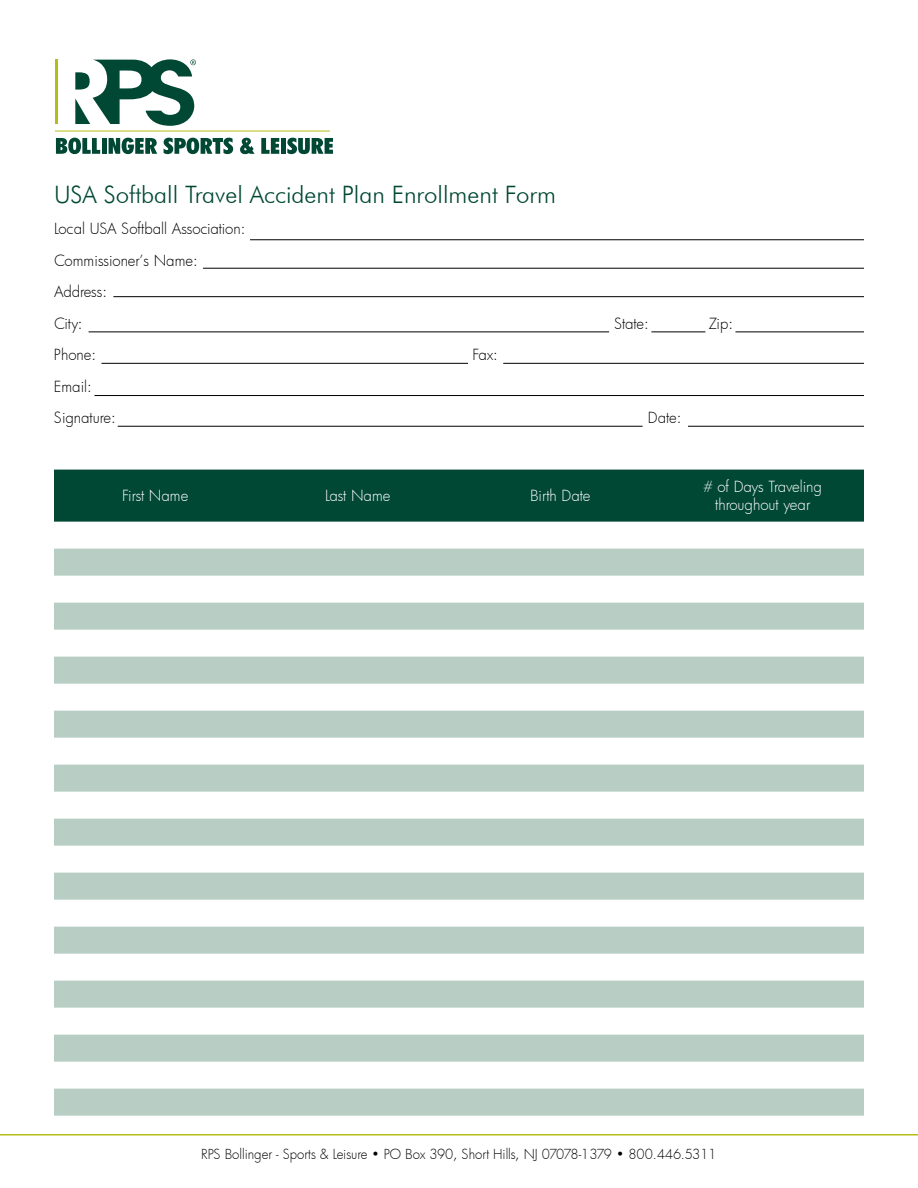
<style>
.page{position:relative;width:918px;height:1188px;background:#fff}
.page>*{position:absolute;margin:0;border:0;box-sizing:border-box;transform-origin:0 0}
.t1{font:300 24px "Futura BT";color:#004833}
.t2{font:300 15px/31.5px "Futura";color:#000}
.t3{font:300 15px/18px "Futura";letter-spacing:-.005em;color:#fff;text-align:center}
.t4{font:300 13.5px "Futura";letter-spacing:-.005em;color:#000}
</style>
<div class="page">
<hr style="left:0;top:1134px;width:918px;height:2px;background:#b6bd17">
<svg style="left:56px;top:138px;width:44px;height:16px"></svg>
<hr style="left:102px;top:138px;width:4px;height:16px;background:#004833">
<svg style="left:109px;top:138px;width:48px;height:16px"></svg>
<svg style="left:164px;top:138px;width:69px;height:16px"></svg>
<svg style="left:240px;top:138px;width:15px;height:16px"></svg>
<svg style="left:261px;top:138px;width:18px;height:16px"></svg>
<div style="left:281px;top:138px;width:5px;height:16px;background:#004833"></div>
<svg style="left:287px;top:138px;width:46px;height:16px"></svg>
<hr style="left:55px;top:131px;width:275px;height:1px;background:#b6bd17">
<hr style="left:55px;top:60px;width:2px;height:64px;background:#b6bd17">
<svg style="left:75px;top:59px;width:121px;height:67px"></svg>
<div style="left:54px;top:470px;width:810px;height:52px;background:#004833"></div>
<svg style="left:54px;top:549px;width:810px;height:567px;fill:#b8cec5"></svg>
<hr style="left:250px;top:239px;width:614px;height:1px;background:#000">
<hr style="left:203px;top:268px;width:661px;height:1px;background:#000">
<hr style="left:113px;top:296px;width:751px;height:1px;background:#000">
<hr style="left:94px;top:395px;width:770px;height:1px;background:#000">
<hr style="left:89px;top:332px;width:520px;height:1px;background:#000">
<hr style="left:102px;top:363px;width:366px;height:1px;background:#000">
<hr style="left:118px;top:426px;width:525px;height:1px;background:#000">
<hr style="left:503px;top:363px;width:361px;height:1px;background:#000">
<hr style="left:651px;top:332px;width:54px;height:1px;background:#000">
<hr style="left:735px;top:332px;width:129px;height:1px;background:#000">
<hr style="left:688px;top:426px;width:176px;height:1px;background:#000">
<h1 class="t1" style="left:54px;top:179px;width:503px">USA Softball Travel Accident Plan Enrollment Form</h1>
<p class="t2" style="left:54px;top:213px;width:193px">Local USA Softball Association:<br>Commissioner’s Name:<br>Address:<br>City:</p>
<p class="t2" style="left:54px;top:339px;width:44px">Phone:</p>
<p class="t2" style="left:472px;top:339px;width:27px">Fax:</p>
<p class="t2" style="left:54px;top:370px;width:63px">Email:<br>Signature:</p>
<p class="t2" style="left:614px;top:307px;width:36px">State:</p>
<p class="t2" style="left:709px;top:307px;width:26px">Zip:</p>
<p class="t2" style="left:648px;top:402px;width:35px">Date:</p>
<p class="t3" style="left:122px;top:487px;width:68px">First Name</p>
<p class="t3" style="left:325px;top:487px;width:67px">Last Name</p>
<p class="t3" style="left:530px;top:487px;width:62px">Birth Date</p>
<p class="t3" style="left:703px;top:478px;width:120px"># of Days Traveling throughout year</p>
<p class="t4" style="left:201px;top:1145px;width:517px">RPS Bollinger - Sports &amp; Leisure • PO Box 390, Short Hills, NJ 07078-1379 • 800.446.5311</p>
</div>
